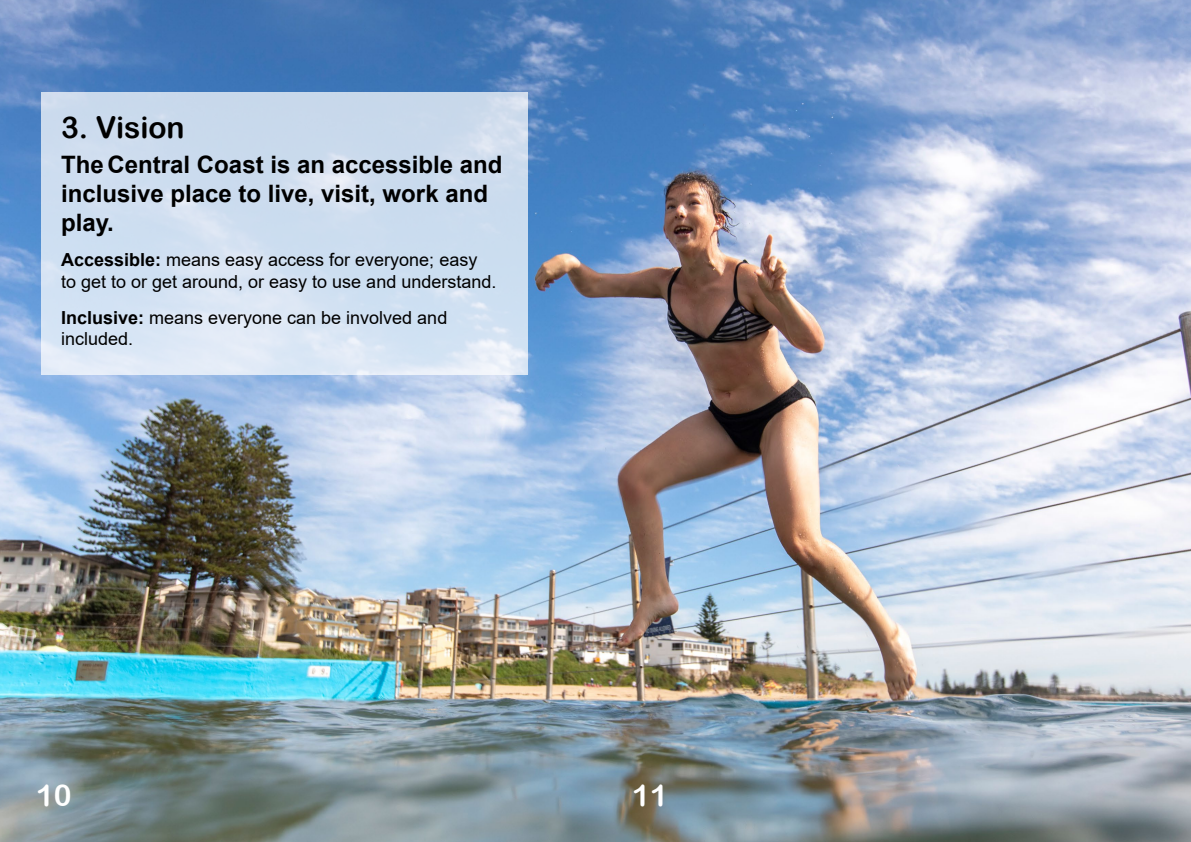
<style>
.page{position:relative;width:1191px;height:842px;background:#fff}
.page>*{position:absolute;margin:0;border:0;box-sizing:border-box;transform-origin:0 0}
.H2_Page_Heading{font:30px "Arial Rounded MT Bold";color:#000}
.t1{font:30px "Arial Rounded MT Bold";color:#fff}
.H3_Sub_Heading{font:700 24px/29px "Arial";color:#000}
.H4_Sub_text___Object{font:18px/21.6px "Arial";color:#000}
.s1{font-weight:700}
</style>
<div class="page">
<img style="left:0;top:0;width:1191px;height:842px">
<svg style="left:41px;top:92px;width:487px;height:283px;background:#d1dff0"></svg>
<h2 class="H2_Page_Heading" style="left:61px;top:110px;width:125px">3. Vision</h2>
<h3 class="H3_Sub_Heading" style="left:61px;top:150px;width:443px">The Central Coast is an accessible and inclusive place to live, visit, work and play.</h3>
<h4 class="H4_Sub_text___Object" style="left:61px;top:249px;width:437px"><span class="s1">Accessible:</span> means easy access for everyone; easy to get to or get around, or easy to use and understand.</h4>
<h4 class="H4_Sub_text___Object" style="left:61px;top:307px;width:388px"><span class="s1">Inclusive:</span> means everyone can be involved and included.</h4>
<p class="t1" style="left:36px;top:778px;width:37px">10</p>
<p class="t1" style="left:632px;top:778px;width:37px">11</p>
</div>
